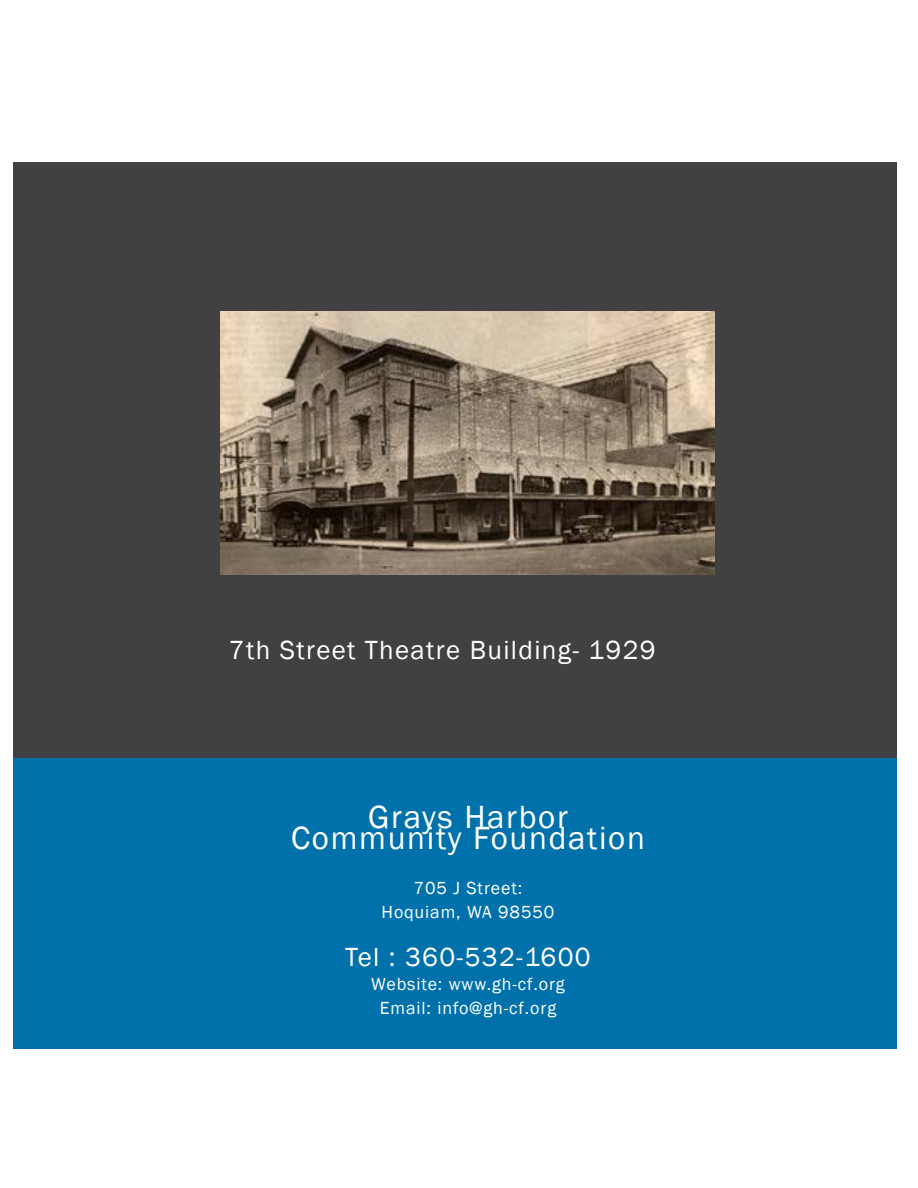
<style>
.page{position:relative;width:918px;height:1188px;background:#fff}
.page>*{position:absolute;margin:0;border:0;box-sizing:border-box;transform-origin:0 0}
.t1{font:33px "Franklin Gothic";letter-spacing:.05em;color:#fff}
.t2{font:27px "Franklin Gothic";letter-spacing:.05em;color:#fff}
.t3{font:18px/24px "Franklin Gothic";letter-spacing:.05em;color:#fff;text-align:center}
</style>
<div class="page">
<div style="left:13px;top:162px;width:884px;height:605px;background:#414042"></div>
<div style="left:13px;top:758px;width:884px;height:291px;background:#0071ab"></div>
<img style="left:221px;top:311px;width:494px;height:264px">
<h2 class="t2" style="left:229px;top:633px;width:428px">7th Street Theatre Building- 1929</h2>
<h1 class="t1" style="left:368px;top:796px;width:201px">Grays Harbor</h1>
<h1 class="t1" style="left:291px;top:817px;width:355px">Community Foundation</h1>
<p class="t3" style="left:382px;top:876px;width:174px">705 J Street:<br>Hoquiam, WA 98550</p>
<h2 class="t2" style="left:345px;top:940px;width:247px">Tel : 360-532-1600</h2>
<p class="t3" style="left:371px;top:972px;width:195px">Website: www.gh-cf.org<br>Email: info@gh-cf.org</p>
</div>
